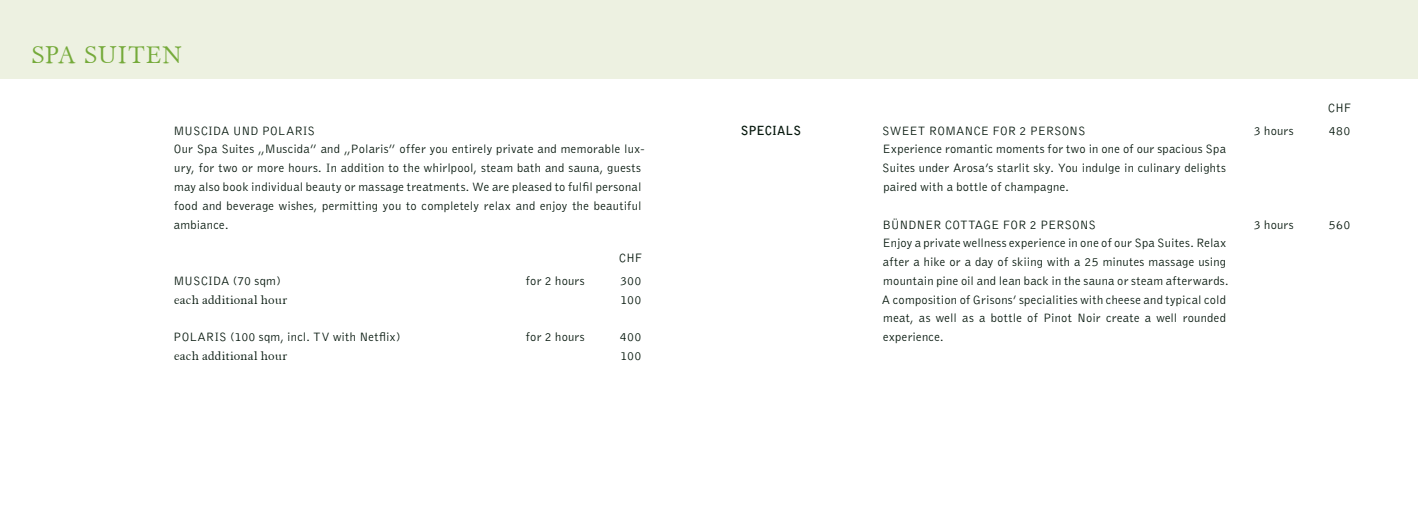
<style>
.page{position:relative;width:1418px;height:525px;background:#fff}
.page>*{position:absolute;margin:0;border:0;box-sizing:border-box;transform-origin:0 0}
.t1{font:25px "Miramar";letter-spacing:.035em;color:#75aa3a}
.t2{font:300 12.5px/18.8px "Bell Gothic Std";letter-spacing:.015em;color:#05170c}
.t3{font:12.5px "Miramar";letter-spacing:.01em;color:#05170c}
.t4{font:300 12.5px "Bell Gothic Std";letter-spacing:-.01em;color:#05170c}
.t5{font:300 12.5px "Bell Gothic Std";letter-spacing:-.005em;color:#05170c}
.t6{font:300 12.5px "Bell Gothic Std";letter-spacing:-.015em;color:#05170c}
.t7{font:700 12.5px "Bell Gothic Std";letter-spacing:-.01em;color:#05170c}
.t8{font:300 12.5px "Bell Gothic";letter-spacing:-.02em;color:#05170c}
</style>
<div class="page">
<div style="left:0;top:0;width:1417px;height:78px;background:#edf1e1"></div>
<h1 class="t1" style="left:32px;top:41px;width:151px">SPA SUITEN</h1>
<p class="t2" style="left:173px;top:121px;width:472px">MUSCIDA UND POLARIS<br>Our Spa Suites „Muscida” and „Polaris” offer you entirely private and memorable lux&shy;ury, for two or more hours. In addition to the whirlpool, steam bath and sauna, guests may also book individual beauty or massage treatments. We are pleased to fulfil personal food and beverage wishes, permitting you to completely relax and enjoy the beautiful ambiance.</p>
<p class="t8" style="left:619px;top:251px;width:25px">CHF</p>
<p class="t6" style="left:173px;top:274px;width:109px">MUSCIDA (70 sqm)</p>
<p class="t2" style="left:526px;top:271px;width:60px">for 2 hours</p>
<p class="t2" style="left:620px;top:271px;width:23px">300</p>
<p class="t3" style="left:174px;top:292px;width:115px">each additional hour</p>
<p class="t2" style="left:620px;top:290px;width:22px">100</p>
<p class="t2" style="left:173px;top:328px;width:229px">POLARIS (100 sqm, incl. TV with Netflix)</p>
<p class="t2" style="left:526px;top:328px;width:60px">for 2 hours</p>
<p class="t2" style="left:620px;top:328px;width:23px">400</p>
<p class="t3" style="left:174px;top:348px;width:115px">each additional hour</p>
<p class="t2" style="left:620px;top:346px;width:22px">100</p>
<p class="t8" style="left:1327px;top:101px;width:25px">CHF</p>
<p class="t7" style="left:741px;top:122px;width:62px">SPECIALS</p>
<p class="t5" style="left:882px;top:124px;width:205px">SWEET ROMANCE FOR 2 PERSONS</p>
<p class="t2" style="left:1253px;top:121px;width:41px">3 hours</p>
<p class="t2" style="left:1328px;top:121px;width:23px">480</p>
<p class="t2" style="left:882px;top:140px;width:345px;text-align:justify">Experience romantic moments for two in one of our spacious Spa Suites under Arosa’s starlit sky. You indulge in culinary delights paired with a bottle of champagne.</p>
<p class="t4" style="left:882px;top:217px;width:215px">BÜNDNER COTTAGE FOR 2 PERSONS</p>
<p class="t2" style="left:1253px;top:215px;width:41px">3 hours</p>
<p class="t2" style="left:1328px;top:215px;width:23px">560</p>
<p class="t2" style="left:881px;top:234px;width:348px">Enjoy a private wellness experience in one of our Spa Suites. Relax after a hike or a day of skiing with a 25 minutes massage using mountain pine oil and lean back in the sauna or steam afterwards.<br>A composition of Grisons’ specialities with cheese and typical cold meat, as well as a bottle of Pinot Noir create a well rounded experience.</p>
</div>
